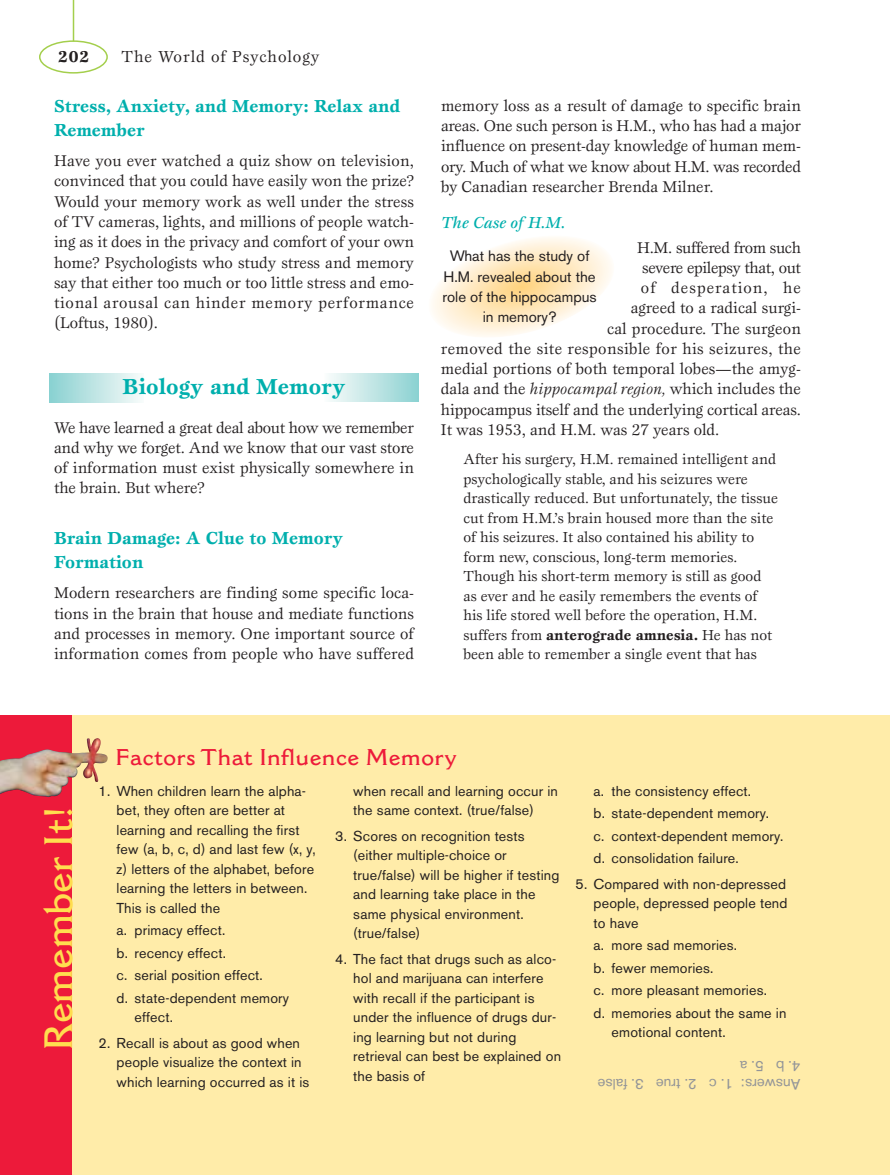
<style>
.page{position:relative;width:891px;height:1175px;background:#fff}
.page>*{position:absolute;margin:0;border:0;box-sizing:border-box;transform-origin:0 0}
.t1{font:600 39px "Cantoria";color:#ffde4f}
.t2{font:600 22.5px "Cantoria";letter-spacing:.03em;color:#ed1a3a}
.t3{font:700 22.5px "Esprit";color:#00afad}
.t4{font:700 18px/24px "Esprit";color:#00afad}
.t5{font:16.5px "Esprit";letter-spacing:.055em;color:#231f20}
.t6{font:italic 500 16.5px "Esprit";color:#00afad}
.t7{font:700 16.5px "Esprit";color:#231f20}
.t8{font:16.2px/20.2px "Esprit";color:#231f20;text-align:justify}
.t9{font:16.2px "Esprit";letter-spacing:.025em;color:#231f20}
.t10{font:16.2px "Esprit";letter-spacing:-.02em;color:#231f20}
.t11{font:16.2px "Esprit";letter-spacing:.065em;color:#231f20}
.t12{font:15px/19.5px "Esprit";color:#231f20}
.t13{font:15px/20.2px "Akzidenz Grotesk BE";color:#231f20;text-align:center}
.t14{font:15px "Akzidenz Grotesk BE";color:#939598}
.t15{font:14.25px/19.5px "Akzidenz Grotesk BE";letter-spacing:.01em;color:#231f20}
.s1{font-style:italic}
.s2{font-weight:700}
</style>
<div class="page">
<div style="left:324px;top:374px;width:94px;height:27px;background:linear-gradient(to right,#fbfcfb,#8ed2d2)"></div>
<div style="left:50px;top:374px;width:94px;height:28px;background:linear-gradient(to right,#8ad1d1,#f8fbfa)"></div>
<svg style="left:39px;top:40px;width:69px;height:34px"></svg>
<hr style="left:73px;top:0;width:1px;height:41px;background:#a4cf4c">
<div style="left:0;top:715px;width:890px;height:459px;background:#ffeca9"></div>
<svg style="left:432px;top:237px;width:179px;height:100px"></svg>
<div style="left:0;top:715px;width:72px;height:459px;background:#ed1a3a"></div>
<img style="left:0;top:738px;width:108px;height:59px">
<p class="t7" style="left:58px;top:50px;width:33px">202</p>
<p class="t5" style="left:122px;top:50px;width:199px">The World of Psychology</p>
<p class="t4" style="left:54px;top:96px;width:348px">Stress, Anxiety, and Memory: Relax and<br>Remember</p>
<p class="t8" style="left:54px;top:152px;width:362px">Have you ever watched a quiz show on television, convinced that you could have easily won the prize?<br>Would your memory work as well under the stress of TV cameras, lights, and millions of people watch&shy;ing as it does in the privacy and comfort of your own home? Psychologists who study stress and memory say that either too much or too little stress and emo&shy;tional arousal can hinder memory performance (Loftus, 1980).</p>
<h2 class="t3" style="left:123px;top:378px;width:224px">Biology and Memory</h2>
<p class="t8" style="left:54px;top:418px;width:362px">We have learned a great deal about how we remember and why we forget. And we know that our vast store of information must exist physically somewhere in the brain. But where?</p>
<p class="t4" style="left:54px;top:528px;width:291px">Brain Damage: A Clue to Memory<br>Formation</p>
<p class="t8" style="left:54px;top:584px;width:362px">Modern researchers are finding some specific loca&shy;tions in the brain that house and mediate functions and processes in memory. One important source of information comes from people who have suffered</p>
<p class="t8" style="left:441px;top:97px;width:362px">memory loss as a result of damage to specific brain areas. One such person is H.M., who has had a major influence on present-day knowledge of human mem&shy;ory. Much of what we know about H.M. was recorded by Canadian researcher Brenda Milner.</p>
<p class="t6" style="left:441px;top:216px;width:126px">The Case of H.M.</p>
<p class="t10" style="left:637px;top:241px;width:165px">H.M. suffered from such</p>
<p class="t10" style="left:642px;top:261px;width:160px">severe epilepsy that, out</p>
<p class="t11" style="left:641px;top:281px;width:162px">of desperation, he</p>
<p class="t8" style="left:631px;top:299px;width:172px">agreed to a radical surgi-</p>
<p class="t8" style="left:607px;top:319px;width:195px">cal procedure. The surgeon</p>
<p class="t9" style="left:441px;top:342px;width:362px">removed the site responsible for his seizures, the</p>
<p class="t8" style="left:441px;top:360px;width:361px">medial portions of both temporal lobes—the amyg-</p>
<p class="t8" style="left:441px;top:380px;width:362px">dala and the <span class="s1">hippocampal region,</span> which includes the</p>
<p class="t8" style="left:441px;top:400px;width:361px">hippocampus itself and the underlying cortical areas.</p>
<p class="t8" style="left:441px;top:421px;width:280px">It was 1953, and H.M. was 27 years old.</p>
<p class="t12" style="left:464px;top:450px;width:316px">After his surgery, H.M. remained intelligent and psychologically stable, and his seizures were drastically reduced. But unfortunately, the tissue cut from H.M.’s brain housed more than the site of his seizures. It also contained his ability to form new, conscious, long-term memories.<br>Though his short-term memory is still as good as ever and he easily remembers the events of his life stored well before the operation, H.M. suffers from <span class="s2">anterograde amnesia.</span> He has not been able to remember a single event that has</p>
<p class="t13" style="left:442px;top:248px;width:156px">What has the study of<br>H.M. revealed about the role of the hippocampus in memory?</p>
<h1 class="t1" style="left:43px;top:1049px;width:246px;rotate:-90deg">Remember It!</h1>
<h2 class="t2" style="left:116px;top:748px;width:342px">Factors That Influence Memory</h2>
<p class="t15" style="left:117px;top:782px;width:201px;text-indent:-18px">1. When children learn the alpha&shy;bet, they often are better at learning and recalling the first few (a, b, c, d) and last few (x, y, z) letters of the alphabet, before learning the letters in between.<br>This is called the</p>
<p class="t15" style="left:117px;top:920px;width:174px;line-height:22.5px">a. primacy effect.<br>b. recency effect.<br>c. serial position effect.<br>d. state-dependent memory</p>
<p class="t15" style="left:135px;top:1009px;width:40px">effect.</p>
<p class="t15" style="left:117px;top:1034px;width:194px;text-indent:-18px">2. Recall is about as good when people visualize the context in which learning occurred as it is</p>
<p class="t15" style="left:353px;top:782px;width:206px">when recall and learning occur in the same context. (true/false)</p>
<p class="t15" style="left:353px;top:827px;width:208px;text-indent:-18px">3. Scores on recognition tests (either multiple-choice or true/false) will be higher if testing and learning take place in the same physical environment. (true/false)</p>
<p class="t15" style="left:353px;top:950px;width:209px;text-indent:-18px">4. The fact that drugs such as alco&shy;hol and marijuana can interfere with recall if the participant is under the influence of drugs dur&shy;ing learning but not during retrieval can best be explained on the basis of</p>
<p class="t15" style="left:594px;top:781px;width:191px;line-height:22.5px">a. the consistency effect.<br>b. state-dependent memory. c. context-dependent memory. d. consolidation failure.</p>
<p class="t15" style="left:594px;top:875px;width:195px;text-align:justify;text-indent:-18px">5. Compared with non-depressed people, depressed people tend to have</p>
<p class="t15" style="left:594px;top:935px;width:194px;line-height:22.5px">a. more sad memories.<br>b. fewer memories.<br>c. more pleasant memories.<br>d. memories about the same in</p>
<p class="t15" style="left:612px;top:1024px;width:116px">emotional content.</p>
<p class="t14" style="left:801px;top:1071px;width:62px;rotate:-180deg">4. b 5. a</p>
<p class="t14" style="left:801px;top:1089px;width:204px;rotate:-180deg">Answers: 1. c 2. true 3. false</p>
</div>
